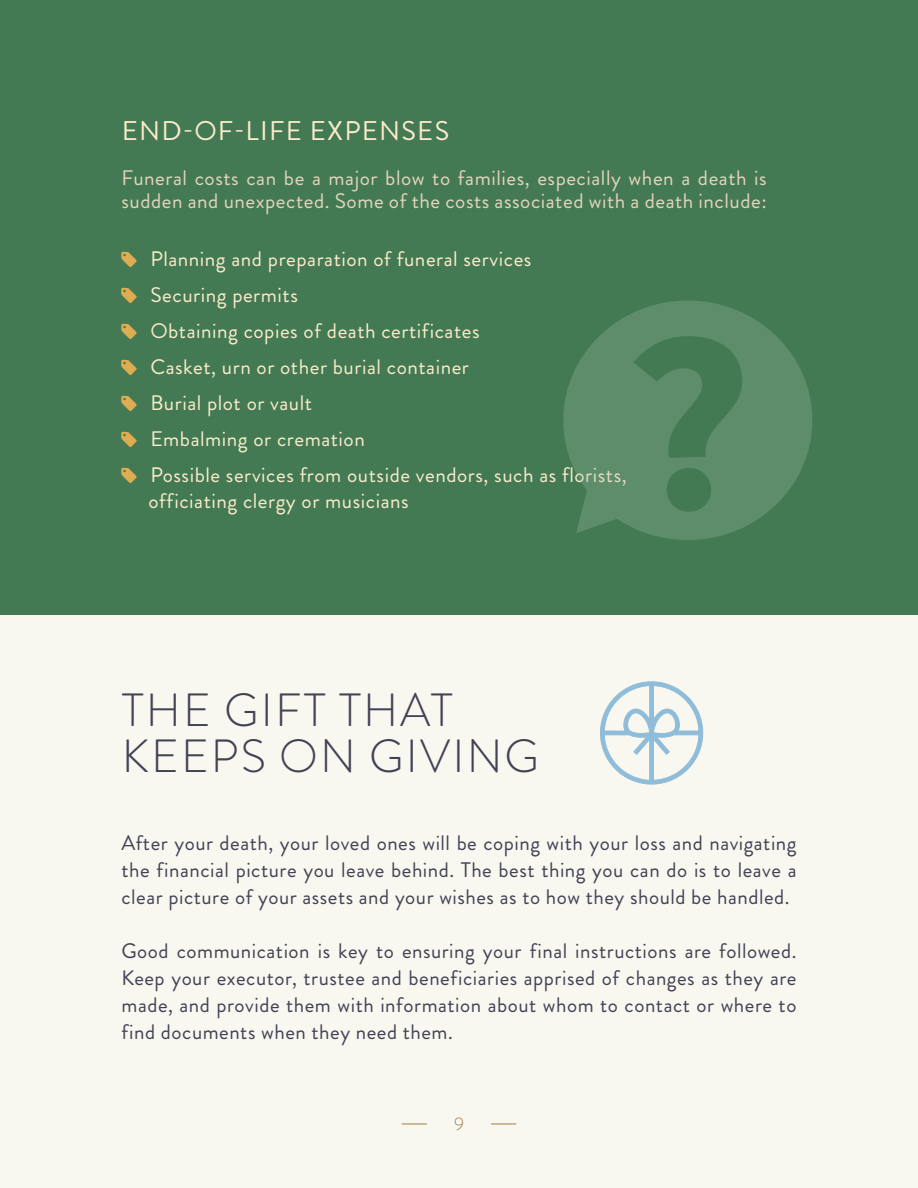
<style>
.page{position:relative;width:918px;height:1188px;background:#f8f7f0}
.page>*{position:absolute;margin:0;border:0;box-sizing:border-box;transform-origin:0 0}
.t1{font:300 46.5px/46.5px "Brandon Grotesque";letter-spacing:.045em;color:#424254}
.t2{font:27px "Brandon Grotesque";letter-spacing:.045em;color:#fbebcc}
.t3{font:21px/27px "Brandon Grotesque";letter-spacing:.025em;color:#424254;text-align:justify}
.t4{font:21px/36px "Brandon Grotesque";letter-spacing:.025em;color:#fbebcc}
.t5{font:21px/22.5px "Brandon Grotesque";letter-spacing:.025em;color:#e4d4bd}
.t6{font:300 18px "Brandon Grotesque";color:#9d7e45}
</style>
<div class="page">
<svg style="left:402px;top:1124px;width:25px;height:1px"></svg>
<svg style="left:491px;top:1124px;width:25px;height:1px"></svg>
<div style="left:0;top:0;width:918px;height:615px;background:#437a54"></div>
<svg style="left:600px;top:681px;width:103px;height:104px"></svg>
<svg style="left:563px;top:301px;width:249px;height:239px;fill:#5e8d6c"></svg>
<p class="t2" style="left:122px;top:113px;width:329px">END-OF-LIFE EXPENSES</p>
<p class="t5" style="left:122px;top:167px;width:647px">Funeral costs can be a major blow to families, especially when a death is sudden and unexpected. Some of the costs associated with a death include:</p>
<p class="t4" style="left:150px;top:241px;width:478px">Planning and preparation of funeral services<br>Securing permits<br>Obtaining copies of death certificates<br>Casket, urn or other burial container<br>Burial plot or vault<br>Embalming or cremation<br>Possible services from outside vendors, such as florists,</p>
<p class="t4" style="left:148px;top:483px;width:262px">officiating clergy or musicians</p>
<h1 class="t1" style="left:122px;top:687px;width:419px">THE GIFT THAT<br>KEEPS ON GIVING</h1>
<p class="t3" style="left:122px;top:830px;width:677px">After your death, your loved ones will be coping with your loss and navigating the financial picture you leave behind. The best thing you can do is to leave a clear picture of your assets and your wishes as to how they should be handled.</p>
<p class="t3" style="left:122px;top:938px;width:677px">Good communication is key to ensuring your final instructions are followed.<br>Keep your executor, trustee and beneficiaries apprised of changes as they are made, and provide them with information about whom to contact or where to find documents when they need them.</p>
<p class="t6" style="left:454px;top:1112px;width:11px">9</p>
</div>
